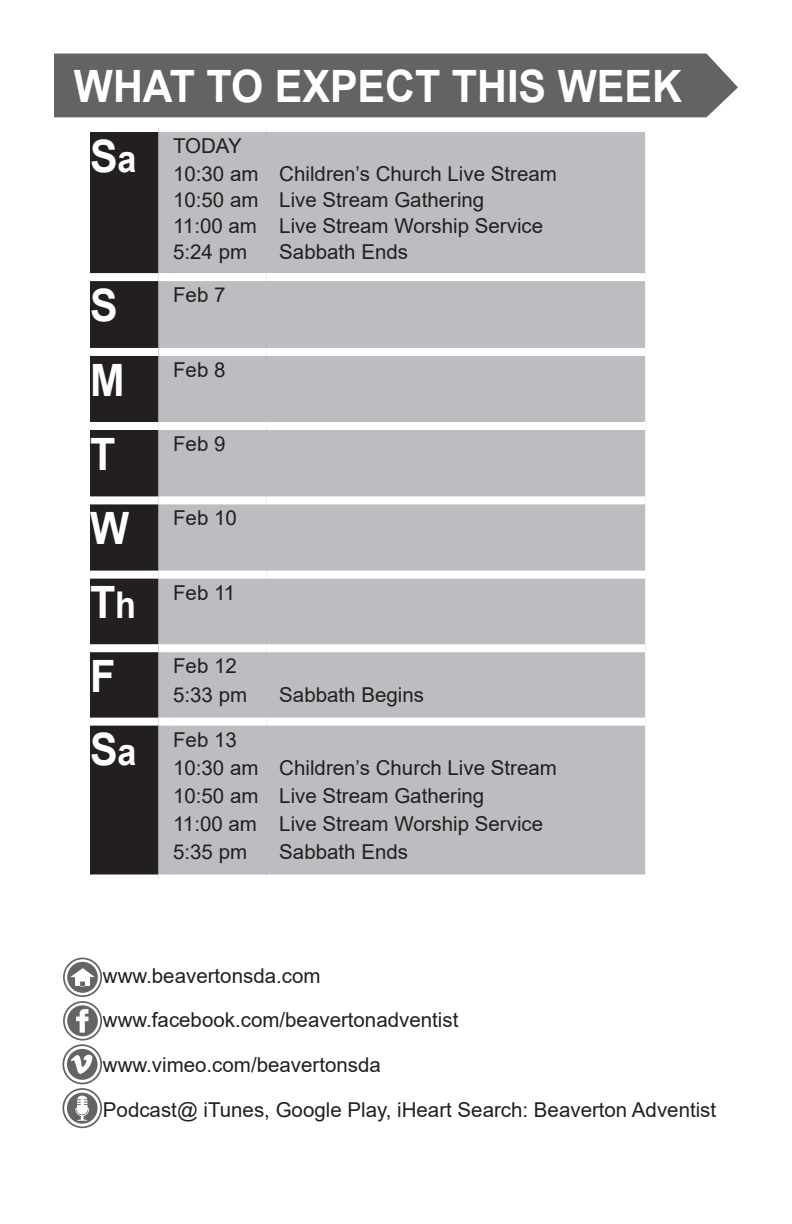
<style>
.page{position:relative;width:792px;height:1224px;background:#fff}
.page>*{position:absolute;margin:0;border:0;box-sizing:border-box;transform-origin:0 0}
.Paragraph_Style_5{font:700 44.6px "Arial";color:#fff;scale:.93 1}
.Paragraph_Style_4{font:20.4px "Arial";color:#231f20}
.Paragraph_Style_3{font:20.4px "Arial";color:#231f20}
.s1{font-size:36.8px}
</style>
<div class="page">
<div style="left:90px;top:132px;width:69px;height:743px;background:#231f20"></div>
<div style="left:159px;top:132px;width:486px;height:743px;background:#bcbdc0"></div>
<div style="left:90px;top:273px;width:69px;height:8px;background:#fff"></div>
<div style="left:159px;top:273px;width:14px;height:8px;background:#fff"></div>
<div style="left:173px;top:273px;width:93px;height:8px;background:#fff"></div>
<div style="left:266px;top:273px;width:379px;height:8px;background:#fff"></div>
<div style="left:90px;top:348px;width:69px;height:8px;background:#fff"></div>
<div style="left:159px;top:348px;width:14px;height:8px;background:#fff"></div>
<div style="left:173px;top:348px;width:93px;height:8px;background:#fff"></div>
<div style="left:266px;top:348px;width:379px;height:8px;background:#fff"></div>
<div style="left:90px;top:496px;width:69px;height:8px;background:#fff"></div>
<div style="left:90px;top:571px;width:69px;height:8px;background:#fff"></div>
<div style="left:159px;top:496px;width:14px;height:8px;background:#fff"></div>
<div style="left:173px;top:496px;width:93px;height:8px;background:#fff"></div>
<div style="left:266px;top:496px;width:379px;height:8px;background:#fff"></div>
<div style="left:159px;top:571px;width:14px;height:8px;background:#fff"></div>
<div style="left:173px;top:571px;width:93px;height:8px;background:#fff"></div>
<div style="left:266px;top:571px;width:379px;height:8px;background:#fff"></div>
<div style="left:90px;top:422px;width:69px;height:8px;background:#fff"></div>
<div style="left:159px;top:422px;width:14px;height:8px;background:#fff"></div>
<div style="left:173px;top:422px;width:93px;height:8px;background:#fff"></div>
<div style="left:266px;top:422px;width:379px;height:8px;background:#fff"></div>
<div style="left:90px;top:644px;width:69px;height:8px;background:#fff"></div>
<div style="left:90px;top:718px;width:69px;height:8px;background:#fff"></div>
<div style="left:159px;top:644px;width:14px;height:8px;background:#fff"></div>
<div style="left:173px;top:644px;width:93px;height:8px;background:#fff"></div>
<div style="left:266px;top:644px;width:379px;height:8px;background:#fff"></div>
<div style="left:159px;top:718px;width:14px;height:8px;background:#fff"></div>
<div style="left:173px;top:718px;width:93px;height:8px;background:#fff"></div>
<div style="left:266px;top:718px;width:379px;height:8px;background:#fff"></div>
<div style="left:54px;top:54px;width:684px;height:63px;background:#636366"></div>
<div style="left:67px;top:1049px;width:31px;height:31px;background:#646464;border-radius:50%"></div>
<div style="left:67px;top:1093px;width:31px;height:31px;background:#646464;border-radius:50%"></div>
<div style="left:62px;top:1044px;width:40px;height:40px;border:2px solid #646363;border-radius:50%"></div>
<div style="left:62px;top:1088px;width:40px;height:40px;border:2px solid #646363;border-radius:50%"></div>
<div style="left:67px;top:962px;width:31px;height:31px;background:#646464;border-radius:50%"></div>
<svg style="left:70px;top:968px;width:25px;height:19px"></svg>
<div style="left:63px;top:958px;width:39px;height:39px;border:2px solid #646363;border-radius:50%"></div>
<div style="left:67px;top:1005px;width:31px;height:31px;background:#646464;border-radius:50%"></div>
<div style="left:63px;top:1001px;width:39px;height:40px;border:2px solid #646363;border-radius:50%"></div>
<svg style="left:76px;top:1009px;width:12px;height:24px"></svg>
<svg style="left:71px;top:1054px;width:23px;height:20px"></svg>
<svg style="left:75px;top:1095px;width:14px;height:26px"></svg>
<p class="Paragraph_Style_5" style="left:74px;top:55px;width:655px">WHAT TO EXPECT THIS WEEK</p>
<p class="Paragraph_Style_5" style="left:90px;top:124px;width:52px">S<span class="s1">a</span></p>
<p class="Paragraph_Style_4" style="left:173px;top:132px;width:70px">TODAY</p>
<p class="Paragraph_Style_4" style="left:173px;top:159px;width:87px">10:30 am</p>
<p class="Paragraph_Style_4" style="left:279px;top:159px;width:279px">Children’s Church Live Stream</p>
<p class="Paragraph_Style_4" style="left:173px;top:186px;width:87px">10:50 am</p>
<p class="Paragraph_Style_4" style="left:279px;top:186px;width:207px">Live Stream Gathering</p>
<p class="Paragraph_Style_4" style="left:173px;top:212px;width:85px">11:00 am</p>
<p class="Paragraph_Style_4" style="left:279px;top:212px;width:265px">Live Stream Worship Service</p>
<p class="Paragraph_Style_4" style="left:173px;top:238px;width:76px">5:24 pm</p>
<p class="Paragraph_Style_4" style="left:279px;top:238px;width:130px">Sabbath Ends</p>
<p class="Paragraph_Style_5" style="left:90px;top:274px;width:31px">S</p>
<p class="Paragraph_Style_4" style="left:173px;top:281px;width:54px">Feb 7</p>
<p class="Paragraph_Style_5" style="left:90px;top:348px;width:39px">M</p>
<p class="Paragraph_Style_4" style="left:173px;top:356px;width:54px">Feb 8</p>
<p class="Paragraph_Style_5" style="left:90px;top:422px;width:29px">T</p>
<p class="Paragraph_Style_4" style="left:173px;top:430px;width:54px">Feb 9</p>
<p class="Paragraph_Style_5" style="left:90px;top:497px;width:44px">W</p>
<p class="Paragraph_Style_4" style="left:173px;top:504px;width:65px">Feb 10</p>
<p class="Paragraph_Style_5" style="left:90px;top:571px;width:51px">T<span class="s1">h</span></p>
<p class="Paragraph_Style_4" style="left:173px;top:578px;width:64px">Feb 11</p>
<p class="Paragraph_Style_5" style="left:90px;top:645px;width:29px">F</p>
<p class="Paragraph_Style_4" style="left:173px;top:652px;width:65px">Feb 12</p>
<p class="Paragraph_Style_4" style="left:173px;top:680px;width:76px">5:33 pm</p>
<p class="Paragraph_Style_4" style="left:279px;top:680px;width:146px">Sabbath Begins</p>
<p class="Paragraph_Style_5" style="left:90px;top:718px;width:52px">S<span class="s1">a</span></p>
<p class="Paragraph_Style_4" style="left:173px;top:725px;width:65px">Feb 13</p>
<p class="Paragraph_Style_4" style="left:173px;top:754px;width:87px">10:30 am</p>
<p class="Paragraph_Style_4" style="left:279px;top:754px;width:279px">Children’s Church Live Stream</p>
<p class="Paragraph_Style_4" style="left:173px;top:782px;width:87px">10:50 am</p>
<p class="Paragraph_Style_4" style="left:279px;top:782px;width:207px">Live Stream Gathering</p>
<p class="Paragraph_Style_4" style="left:173px;top:810px;width:85px">11:00 am</p>
<p class="Paragraph_Style_4" style="left:279px;top:810px;width:265px">Live Stream Worship Service</p>
<p class="Paragraph_Style_4" style="left:173px;top:837px;width:76px">5:35 pm</p>
<p class="Paragraph_Style_4" style="left:279px;top:837px;width:130px">Sabbath Ends</p>
<p class="Paragraph_Style_3" style="left:103px;top:961px;width:219px">www.beavertonsda.com</p>
<p class="Paragraph_Style_3" style="left:103px;top:1006px;width:357px">www.facebook.com/beavertonadventist</p>
<p class="Paragraph_Style_3" style="left:103px;top:1051px;width:279px">www.vimeo.com/beavertonsda</p>
<p class="Paragraph_Style_3" style="left:103px;top:1095px;width:615px">Podcast@ iTunes, Google Play, iHeart Search: Beaverton Adventist</p>
</div>
